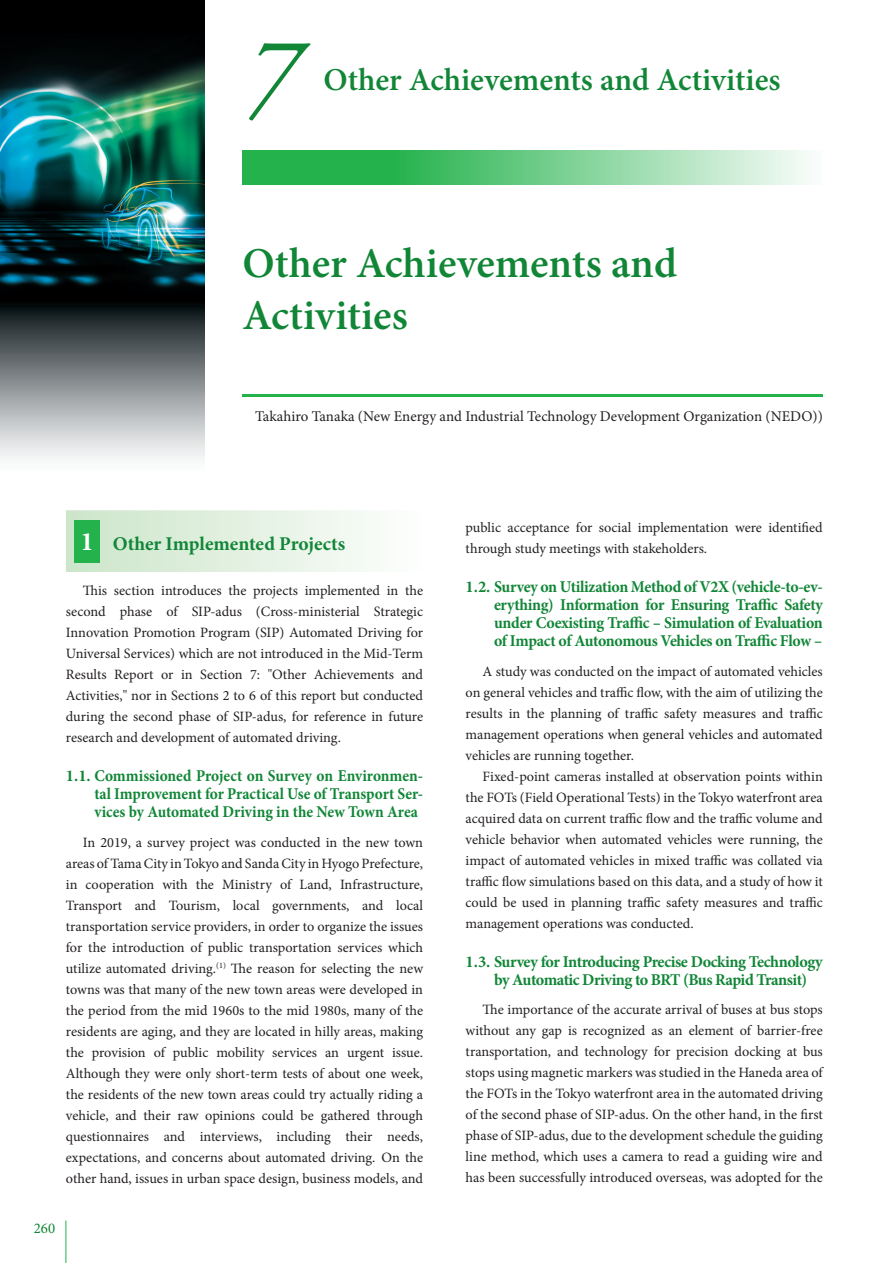
<style>
.page{position:relative;width:893px;height:1263px;background:#fff}
.page>*{position:absolute;margin:0;border:0;box-sizing:border-box;transform-origin:0 0}
.t1{font:italic 111.3px "Adobe Garamond Pro";color:#118637}
.t2{font:600 42.45px/52.1px "Minion Pro";color:#118637}
.t3{font:600 31.95px "Minion Pro";color:#118637}
.t4{font:700 26.55px "Minion Pro";color:#fff}
.t5{font:700 19.5px "Minion Pro";letter-spacing:-.005em;color:#118637}
.t6{font:700 16.5px/18px "Minion Pro";letter-spacing:-.025em;color:#118637;text-align:justify}
.t7{font:14.85px "Minion Pro";color:#231f20}
.t8{font:14.85px "Minion Pro";color:#118637}
.t9{font:14.25px/21px "Minion Pro";color:#231f20;text-align:justify}
</style>
<div class="page">
<svg style="left:0;top:302px;width:204px;height:158px;background:#83888a"></svg>
<img style="left:0;top:0;width:204px;height:302px">
<div style="left:66px;top:510px;width:357px;height:62px;background:linear-gradient(to right,#cce5c9,#fdfefd)"></div>
<div style="left:74px;top:520px;width:26px;height:43px;background:#23b24b"></div>
<hr style="left:242px;top:394px;width:581px;height:2px;background:#23b24b">
<svg style="left:242px;top:151px;width:565px;height:34px;background:#70cc8a"></svg>
<hr style="left:66px;top:1220px;width:1px;height:43px;background:#23b24b">
<h1 class="t1" style="left:242px;top:11px;width:57px">7</h1>
<h3 class="t3" style="left:323px;top:57px;width:459px">Other Achievements and Activities</h3>
<h2 class="t2" style="left:242px;top:237px;width:436px">Other Achievements and<br>Activities</h2>
<p class="t7" style="left:255px;top:406px;width:569px">Takahiro Tanaka (New Energy and Industrial Technology Development Organization (NEDO))</p>
<h3 class="t4" style="left:81px;top:523px;width:15px">1</h3>
<h3 class="t5" style="left:113px;top:530px;width:234px">Other Implemented Projects</h3>
<p class="t9" style="left:66px;top:580px;width:359px;text-indent:17px">This section introduces the projects implemented in the second phase of SIP-adus (Cross-ministerial Strategic Innovation Promotion Program (SIP) Automated Driving for Universal Services) which are not introduced in the Mid-Term Results Report or in Section 7: "Other Achievements and Activities," nor in Sections 2 to 6 of this report but conducted during the second phase of SIP-adus, for reference in future research and development of automated driving.</p>
<p class="t6" style="left:94px;top:767px;width:330px;text-indent:-28px">1.1. Commissioned Project on Survey on Environmen&shy;tal Improvement for Practical Use of Transport Ser&shy;vices by Automated Driving in the New Town Area</p>
<p class="t9" style="left:66px;top:832px;width:359px;text-indent:17px">In 2019, a survey project was conducted in the new town areas of Tama City in Tokyo and Sanda City in Hyogo Prefecture, in cooperation with the Ministry of Land, Infrastructure, Transport and Tourism, local governments, and local transportation service providers, in order to organize the issues for the introduction of public transportation services which utilize automated driving.<sup>(1)</sup> The reason for selecting the new towns was that many of the new town areas were developed in the period from the mid 1960s to the mid 1980s, many of the residents are aging, and they are located in hilly areas, making the provision of public mobility services an urgent issue.<br>Although they were only short-term tests of about one week, the residents of the new town areas could try actually riding a vehicle, and their raw opinions could be gathered through questionnaires and interviews, including their needs, expectations, and concerns about automated driving. On the other hand, issues in urban space design, business models, and</p>
<p class="t8" style="left:34px;top:1218px;width:23px">260</p>
<p class="t9" style="left:466px;top:517px;width:359px">public acceptance for social implementation were identified through study meetings with stakeholders.</p>
<p class="t6" style="left:494px;top:578px;width:330px;text-indent:-28px">1.2. Survey on Utilization Method of V2X (vehicle-to-ev&shy;erything) Information for Ensuring Traffic Safety under Coexisting Traffic – Simulation of Evaluation of Impact of Autonomous Vehicles on Traffic Flow –</p>
<p class="t9" style="left:466px;top:661px;width:359px;text-indent:17px">A study was conducted on the impact of automated vehicles on general vehicles and traffic flow, with the aim of utilizing the results in the planning of traffic safety measures and traffic management operations when general vehicles and automated vehicles are running together.</p>
<p class="t9" style="left:466px;top:766px;width:359px;text-indent:17px">Fixed-point cameras installed at observation points within the FOTs (Field Operational Tests) in the Tokyo waterfront area acquired data on current traffic flow and the traffic volume and vehicle behavior when automated vehicles were running, the impact of automated vehicles in mixed traffic was collated via traffic flow simulations based on this data, and a study of how it could be used in planning traffic safety measures and traffic management operations was conducted.</p>
<p class="t6" style="left:494px;top:952px;width:330px;text-indent:-28px">1.3. Survey for Introducing Precise Docking Technology by Automatic Driving to BRT (Bus Rapid Transit)</p>
<p class="t9" style="left:466px;top:999px;width:359px;text-indent:17px">The importance of the accurate arrival of buses at bus stops without any gap is recognized as an element of barrier-free transportation, and technology for precision docking at bus stops using magnetic markers was studied in the Haneda area of the FOTs in the Tokyo waterfront area in the automated driving of the second phase of SIP-adus. On the other hand, in the first phase of SIP-adus, due to the development schedule the guiding line method, which uses a camera to read a guiding wire and has been successfully introduced overseas, was adopted for the</p>
</div>
